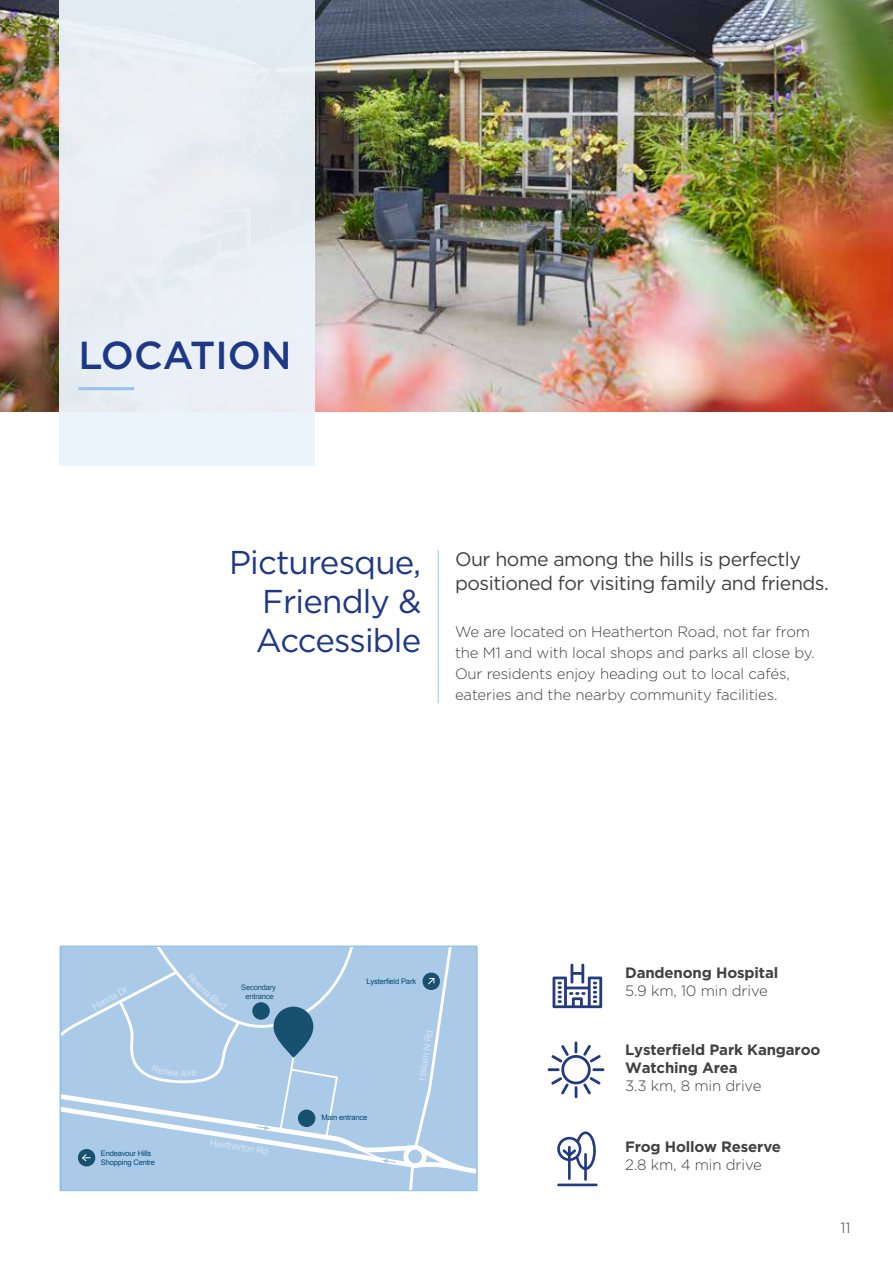
<style>
.page{position:relative;width:893px;height:1263px;background:#fff}
.page>*{position:absolute;margin:0;border:0;box-sizing:border-box;transform-origin:0 0}
.t1{font:500 39px "Gotham";color:#1f3886}
.t2{font:33px/39px "Gotham";letter-spacing:-.025em;color:#1f3886;text-align:right}
.t3{font:19.5px/24px "Gotham";letter-spacing:-.025em;color:#414142}
.t4{font:300 15px/21px "Gotham";letter-spacing:-.01em;color:#414142}
.t5{font:700 15px/18px "Gotham";letter-spacing:-.01em;color:#414142}
.t6{font:9.45px "Arial";color:#d5e4f4}
.t7{font:7.65px/9.1px "Arial";letter-spacing:-.025em;color:#004c74}
.t8{font:7.65px/9.1px "Arial";letter-spacing:-.025em;color:#18506f;text-align:center}
.s1{font-weight:400;font-size:33px;color:#1f3886}
</style>
<div class="page">
<img style="left:1px;top:0;width:892px;height:412px">
<img style="left:0;top:0;width:1px;height:412px">
<hr style="left:438px;top:550px;width:1px;height:153px;background:#95c3e9">
<svg style="left:548px;top:1041px;width:56px;height:57px"></svg>
<svg style="left:557px;top:1131px;width:39px;height:50px"></svg>
<hr style="left:557px;top:1183px;width:41px;height:3px;background:#223a81">
<div style="left:60px;top:0;width:255px;height:465px;background:#eaeef4"></div>
<hr style="left:79px;top:387px;width:55px;height:3px;background:#95c3e9">
<svg style="left:553px;top:964px;width:49px;height:44px"></svg>
<svg style="left:60px;top:945px;width:418px;height:246px;background:#a6cbea"></svg>
<svg style="left:62px;top:947px;width:413px;height:242px;background:#adcae5"></svg>
<h1 class="t1" style="left:79px;top:330px;width:215px">LOCATION</h1>
<h2 class="t2" style="left:229px;top:542px;width:194px">Picturesque,<br>Friendly &amp;</h2>
<p class="t4" style="left:455px;top:621px;width:361px;text-indent:-199px"><span class="s1">Accessible</span> We are located on Heatherton Road, not far from the M1 and with local shops and parks all close by.<br>Our residents enjoy heading out to local cafés, eateries and the nearby community facilities.</p>
<h3 class="t3" style="left:455px;top:547px;width:375px">Our home among the hills is perfectly positioned for visiting family and friends.</h3>
<p class="t6" style="left:90px;top:1001px;width:40px;rotate:-28deg">Hanna Dr</p>
<p class="t7" style="left:101px;top:1149px;width:56px">Endeavour Hills<br>Shopping Centre</p>
<p class="t8" style="left:241px;top:982px;width:36px">Secondary entrance</p>
<p class="t6" style="left:211px;top:1136px;width:60px;rotate:9deg">Heatherton Rd</p>
<p class="t7" style="left:366px;top:977px;width:51px">Lysterfield Park</p>
<p class="t7" style="left:321px;top:1113px;width:47px">Main entrance</p>
<p class="t6" style="left:416px;top:1080px;width:53px;rotate:-81deg">Hallam N Rd</p>
<p class="t5" style="left:625px;top:964px;width:155px">Dandenong Hospital</p>
<p class="t4" style="left:625px;top:980px;width:144px">5.9 km, 10 min drive</p>
<p class="t5" style="left:625px;top:1040px;width:197px">Lysterfield Park Kangaroo<br>Watching Area</p>
<p class="t4" style="left:625px;top:1074px;width:138px">3.3 km, 8 min drive</p>
<p class="t5" style="left:625px;top:1137px;width:157px">Frog Hollow Reserve</p>
<p class="t4" style="left:625px;top:1154px;width:138px">2.8 km, 4 min drive</p>
<p class="t4" style="left:840px;top:1217px;width:11px">11</p>
</div>
